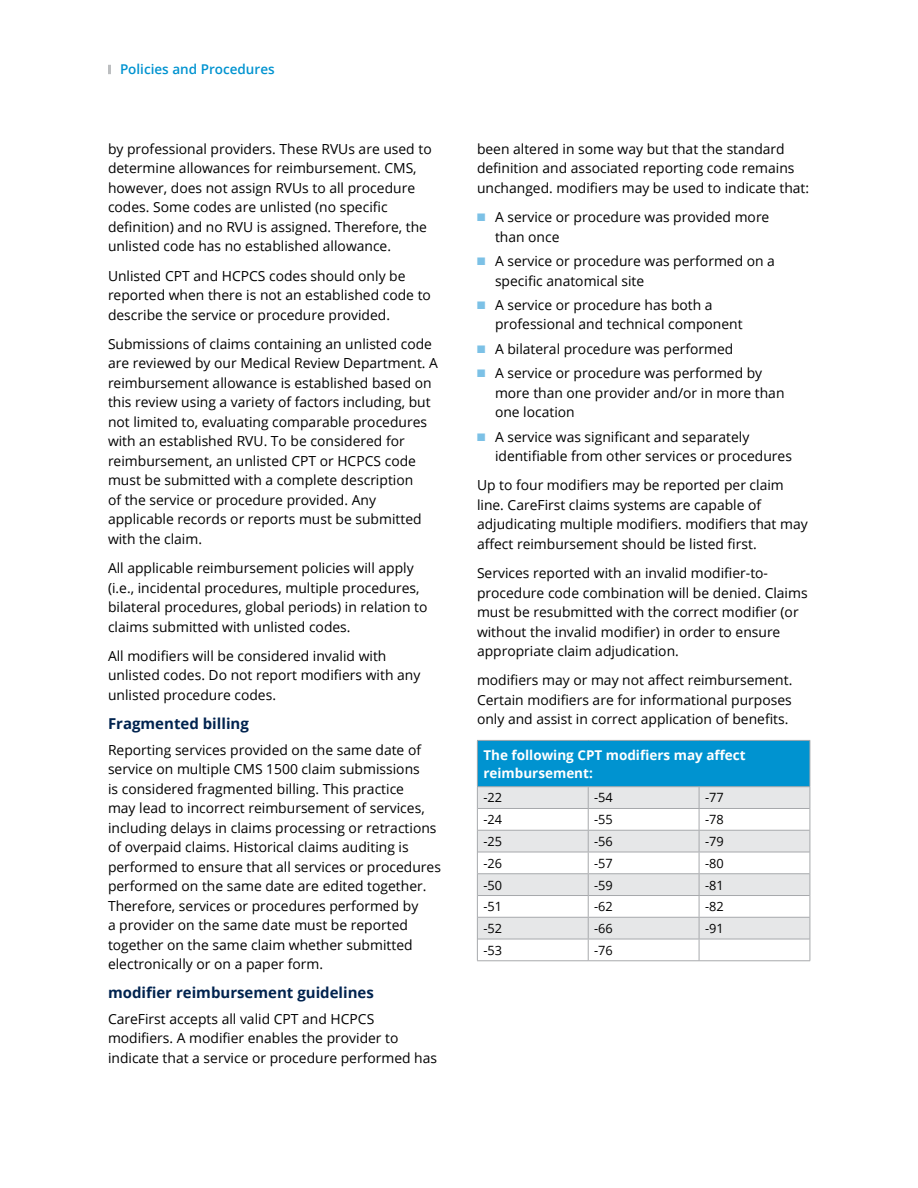
<style>
.page{position:relative;width:918px;height:1188px;background:#fff}
.page>*{position:absolute;margin:0;border:0;box-sizing:border-box;transform-origin:0 0}
.FLI-H3_Header{font:700 15px "Open Sans";color:#00234f}
.FLI-BodyText{font:13.8px/19.5px "Open Sans";color:#000}
.FLI-ChartHead{font:700 13.5px/18px "Open Sans";color:#fff}
.t1{font:600 13.5px "Open Sans";color:#0093d0}
.FLI-ChartBody-Small{font:12.75px "Open Sans";color:#000}
.s1{color:#7cc1e6}
</style>
<div class="page">
<svg style="left:108px;top:65px;width:3px;height:9px"></svg>
<div style="left:477px;top:740px;width:333px;height:47px;background:#0093d0"></div>
<svg style="left:478px;top:787px;width:332px;height:152px;fill:#e6e7e8"></svg>
<hr style="left:478px;top:808px;width:110px;height:1px;background:#a7a9ac">
<hr style="left:588px;top:808px;width:111px;height:1px;background:#a7a9ac">
<hr style="left:699px;top:808px;width:111px;height:1px;background:#a7a9ac">
<hr style="left:478px;top:830px;width:110px;height:1px;background:#a7a9ac">
<hr style="left:588px;top:830px;width:111px;height:1px;background:#a7a9ac">
<hr style="left:699px;top:830px;width:111px;height:1px;background:#a7a9ac">
<hr style="left:478px;top:852px;width:110px;height:1px;background:#a7a9ac">
<hr style="left:588px;top:852px;width:111px;height:1px;background:#a7a9ac">
<hr style="left:699px;top:852px;width:111px;height:1px;background:#a7a9ac">
<hr style="left:478px;top:873px;width:110px;height:1px;background:#a7a9ac">
<hr style="left:588px;top:873px;width:111px;height:1px;background:#a7a9ac">
<hr style="left:699px;top:873px;width:111px;height:1px;background:#a7a9ac">
<hr style="left:478px;top:895px;width:110px;height:1px;background:#a7a9ac">
<hr style="left:588px;top:895px;width:111px;height:1px;background:#a7a9ac">
<hr style="left:699px;top:895px;width:111px;height:1px;background:#a7a9ac">
<hr style="left:478px;top:917px;width:110px;height:1px;background:#a7a9ac">
<hr style="left:588px;top:917px;width:111px;height:1px;background:#a7a9ac">
<hr style="left:699px;top:917px;width:111px;height:1px;background:#a7a9ac">
<hr style="left:478px;top:939px;width:110px;height:1px;background:#a7a9ac">
<hr style="left:588px;top:939px;width:111px;height:1px;background:#a7a9ac">
<svg style="left:588px;top:787px;width:1px;height:174px"></svg>
<hr style="left:699px;top:939px;width:111px;height:1px;background:#a7a9ac">
<svg style="left:699px;top:787px;width:1px;height:174px"></svg>
<hr style="left:477px;top:740px;width:111px;height:1px;background:#a7a9ac">
<hr style="left:477px;top:741px;width:1px;height:45px;background:#a7a9ac">
<hr style="left:588px;top:740px;width:111px;height:1px;background:#a7a9ac">
<hr style="left:699px;top:740px;width:111px;height:1px;background:#a7a9ac">
<hr style="left:810px;top:741px;width:1px;height:45px;background:#a7a9ac">
<hr style="left:477px;top:786px;width:111px;height:1px;background:#a7a9ac">
<hr style="left:588px;top:786px;width:111px;height:1px;background:#a7a9ac">
<hr style="left:699px;top:786px;width:111px;height:1px;background:#a7a9ac">
<svg style="left:477px;top:787px;width:1px;height:174px"></svg>
<svg style="left:810px;top:787px;width:1px;height:174px"></svg>
<hr style="left:477px;top:961px;width:111px;height:1px;background:#a7a9ac">
<hr style="left:588px;top:961px;width:111px;height:1px;background:#a7a9ac">
<hr style="left:699px;top:961px;width:111px;height:1px;background:#a7a9ac">
<p class="t1" style="left:120px;top:60px;width:156px">Policies and Procedures</p>
<p class="FLI-BodyText" style="left:108px;top:139px;width:325px">by professional providers. These RVUs are used to determine allowances for reimbursement. CMS, however, does not assign RVUs to all procedure codes. Some codes are unlisted (no specific definition) and no RVU is assigned. Therefore, the unlisted code has no established allowance.</p>
<p class="FLI-BodyText" style="left:108px;top:266px;width:324px">Unlisted CPT and HCPCS codes should only be reported when there is not an established code to describe the service or procedure provided.</p>
<p class="FLI-BodyText" style="left:108px;top:334px;width:332px">Submissions of claims containing an unlisted code are reviewed by our Medical Review Department. A reimbursement allowance is established based on this review using a variety of factors including, but not limited to, evaluating comparable procedures with an established RVU. To be considered for reimbursement, an unlisted CPT or HCPCS code must be submitted with a complete description<br>of the service or procedure provided. Any applicable records or reports must be submitted with the claim.</p>
<p class="FLI-BodyText" style="left:108px;top:558px;width:321px">All applicable reimbursement policies will apply (i.e., incidental procedures, multiple procedures, bilateral procedures, global periods) in relation to claims submitted with unlisted codes.</p>
<p class="FLI-BodyText" style="left:108px;top:646px;width:314px">All modifiers will be considered invalid with unlisted codes. Do not report modifiers with any unlisted procedure codes.</p>
<p class="FLI-H3_Header" style="left:108px;top:713px;width:142px">Fragmented billing</p>
<p class="FLI-BodyText" style="left:108px;top:740px;width:334px">Reporting services provided on the same date of service on multiple CMS 1500 claim submissions<br>is considered fragmented billing. This practice<br>may lead to incorrect reimbursement of services, including delays in claims processing or retractions of overpaid claims. Historical claims auditing is performed to ensure that all services or procedures performed on the same date are edited together.<br>Therefore, services or procedures performed by<br>a provider on the same date must be reported together on the same claim whether submitted electronically or on a paper form.</p>
<p class="FLI-H3_Header" style="left:108px;top:982px;width:267px">modifier reimbursement guidelines</p>
<p class="FLI-BodyText" style="left:108px;top:1009px;width:331px">CareFirst accepts all valid CPT and HCPCS modifiers. A modifier enables the provider to indicate that a service or procedure performed has</p>
<p class="FLI-BodyText" style="left:477px;top:139px;width:334px">been altered in some way but that the standard definition and associated reporting code remains unchanged. modifiers may be used to indicate that:</p>
<p class="FLI-BodyText" style="left:495px;top:207px;width:276px;text-indent:-18px"><span class="s1">■</span> A service or procedure was provided more than once</p>
<p class="FLI-BodyText" style="left:495px;top:251px;width:282px;text-indent:-18px"><span class="s1">■</span> A service or procedure was performed on a specific anatomical site</p>
<p class="FLI-BodyText" style="left:495px;top:295px;width:249px;text-indent:-18px"><span class="s1">■</span> A service or procedure has both a professional and technical component</p>
<p class="FLI-BodyText" style="left:477px;top:339px;width:258px"><span class="s1">■</span> A bilateral procedure was performed</p>
<p class="FLI-BodyText" style="left:495px;top:363px;width:291px;text-indent:-18px"><span class="s1">■</span> A service or procedure was performed by more than one provider and/or in more than one location</p>
<p class="FLI-BodyText" style="left:495px;top:426px;width:298px;text-indent:-18px"><span class="s1">■</span> A service was significant and separately identifiable from other services or procedures</p>
<p class="FLI-BodyText" style="left:477px;top:475px;width:332px">Up to four modifiers may be reported per claim line. CareFirst claims systems are capable of adjudicating multiple modifiers. modifiers that may affect reimbursement should be listed first.</p>
<p class="FLI-BodyText" style="left:477px;top:563px;width:332px">Services reported with an invalid modifier‑to&shy;procedure code combination will be denied. Claims must be resubmitted with the correct modifier (or without the invalid modifier) in order to ensure appropriate claim adjudication.</p>
<p class="FLI-BodyText" style="left:477px;top:670px;width:317px;text-align:justify">modifiers may or may not affect reimbursement.<br>Certain modifiers are for informational purposes only and assist in correct application of benefits.</p>
<p class="FLI-ChartHead" style="left:483px;top:745px;width:264px">The following CPT modifiers may affect reimbursement:</p>
<p class="FLI-ChartBody-Small" style="left:483px;top:789px;width:20px">‑22</p>
<p class="FLI-ChartBody-Small" style="left:594px;top:789px;width:20px">‑54</p>
<p class="FLI-ChartBody-Small" style="left:705px;top:789px;width:20px">‑77</p>
<p class="FLI-ChartBody-Small" style="left:483px;top:811px;width:20px">‑24</p>
<p class="FLI-ChartBody-Small" style="left:594px;top:811px;width:20px">‑55</p>
<p class="FLI-ChartBody-Small" style="left:705px;top:811px;width:20px">‑78</p>
<p class="FLI-ChartBody-Small" style="left:483px;top:833px;width:20px">‑25</p>
<p class="FLI-ChartBody-Small" style="left:594px;top:833px;width:20px">‑56</p>
<p class="FLI-ChartBody-Small" style="left:705px;top:833px;width:20px">‑79</p>
<p class="FLI-ChartBody-Small" style="left:483px;top:854px;width:20px">‑26</p>
<p class="FLI-ChartBody-Small" style="left:594px;top:854px;width:20px">‑57</p>
<p class="FLI-ChartBody-Small" style="left:705px;top:854px;width:20px">‑80</p>
<p class="FLI-ChartBody-Small" style="left:483px;top:876px;width:20px">‑50</p>
<p class="FLI-ChartBody-Small" style="left:594px;top:876px;width:20px">‑59</p>
<p class="FLI-ChartBody-Small" style="left:705px;top:876px;width:20px">‑81</p>
<p class="FLI-ChartBody-Small" style="left:483px;top:898px;width:20px">‑51</p>
<p class="FLI-ChartBody-Small" style="left:594px;top:898px;width:20px">‑62</p>
<p class="FLI-ChartBody-Small" style="left:705px;top:898px;width:20px">‑82</p>
<p class="FLI-ChartBody-Small" style="left:483px;top:920px;width:20px">‑52</p>
<p class="FLI-ChartBody-Small" style="left:594px;top:920px;width:20px">‑66</p>
<p class="FLI-ChartBody-Small" style="left:705px;top:920px;width:20px">‑91</p>
<p class="FLI-ChartBody-Small" style="left:483px;top:941px;width:20px">‑53</p>
<p class="FLI-ChartBody-Small" style="left:594px;top:941px;width:20px">‑76</p>
</div>
